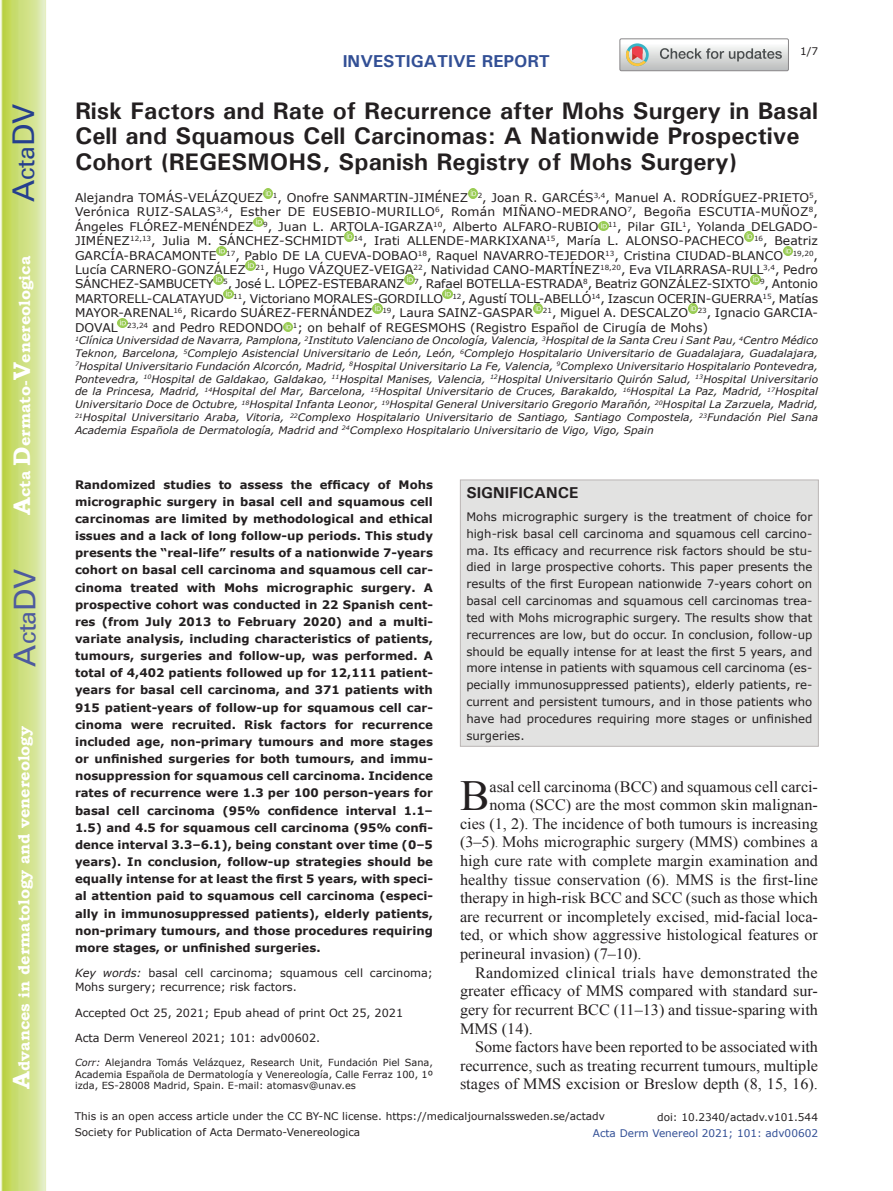
<style>
.page{position:relative;width:893px;height:1191px;background:#fff}
.page>*{position:absolute;margin:0;border:0;box-sizing:border-box;transform-origin:0 0}
.t1{font:42.9px "Times New Roman";color:#231f20}
.t2{font:30px "Univers";color:#4d5a9e}
.t3{font:30px "Univers";color:#253f8e}
.t4{font:700 24px/25.5px "Univers";color:#231f20}
.t5{font:700 17.25px "Univers";color:#324f95}
.t6{font:15.75px "Times New Roman";color:#231f20}
.t7{font:700 15.75px "Bookman Old Style";color:#fff}
.t8{font:700 15.75px "Univers";color:#231f20}
.t9{font:12px/14.4px "Verdana";color:#231f20;text-align:justify}
.t10{font:700 11.7px/17.1px "Verdana";color:#231f20;text-align:justify}
.t11{font:11.7px/16.8px "Verdana";color:#231f20;text-align:justify}
.t12{font:11.25px/13.5px "Verdana";color:#231f20}
.t13{font:10.5px "Verdana";color:#231f20}
.t14{font:10.5px "Verdana";color:#324f95}
.t15{font:italic 10.35px/12.8px "Verdana";color:#231f20;text-align:justify}
.t16{font:9.75px/11.7px "Verdana";color:#231f20;text-align:justify}
.s1{font-size:24px}
.s2{font-style:italic}
.s3{font-size:12px}
</style>
<div class="page">
<svg style="left:1px;top:0;width:45px;height:1191px;background:#cfe084"></svg>
<svg style="left:620px;top:39px;width:168px;height:32px"></svg>
<div style="left:460px;top:479px;width:359px;height:267px;background:#e2e2e1;border:1px solid #bab5b4"></div>
<svg style="left:263px;top:188px;width:10px;height:10px"></svg>
<svg style="left:468px;top:188px;width:10px;height:10px"></svg>
<svg style="left:254px;top:217px;width:9px;height:10px"></svg>
<svg style="left:598px;top:221px;width:10px;height:10px"></svg>
<svg style="left:344px;top:232px;width:10px;height:9px"></svg>
<svg style="left:744px;top:232px;width:10px;height:9px"></svg>
<svg style="left:217px;top:246px;width:9px;height:10px"></svg>
<svg style="left:783px;top:246px;width:10px;height:10px"></svg>
<svg style="left:246px;top:260px;width:9px;height:10px"></svg>
<svg style="left:404px;top:275px;width:10px;height:9px"></svg>
<svg style="left:750px;top:275px;width:10px;height:9px"></svg>
<svg style="left:214px;top:275px;width:19px;height:24px"></svg>
<svg style="left:443px;top:289px;width:9px;height:10px"></svg>
<svg style="left:373px;top:304px;width:9px;height:9px"></svg>
<svg style="left:533px;top:304px;width:10px;height:9px"></svg>
<svg style="left:688px;top:304px;width:10px;height:9px"></svg>
<svg style="left:118px;top:318px;width:9px;height:10px"></svg>
<svg style="left:283px;top:322px;width:10px;height:10px"></svg>
<h2 class="t3" style="left:6px;top:202px;width:100px;rotate:-90deg">A<span class="s1">cta</span>DV</h2>
<h3 class="t7" style="left:15px;top:515px;width:260px;rotate:-90deg"><span class="s1">A</span>cta <span class="s1">D</span>ermato-<span class="s1">V</span>enereologica</h3>
<h2 class="t2" style="left:7px;top:666px;width:100px;rotate:-90deg">A<span class="s1">cta</span>DV</h2>
<h3 class="t7" style="left:15px;top:1088px;width:364px;rotate:-90deg"><span class="s1">A</span>dvances in dermatology and venereology</h3>
<h3 class="t5" style="left:343px;top:50px;width:209px">INVESTIGATIVE REPORT</h3>
<p class="t13" style="left:800px;top:44px;width:20px">1/7</p>
<h3 class="t4" style="left:75px;top:97px;width:744px">Risk Factors and Rate of Recurrence after Mohs Surgery in Basal<br>Cell and Squamous Cell Carcinomas: A Nationwide Prospective<br>Cohort (REGESMOHS, Spanish Registry of Mohs Surgery)</h3>
<p class="t9" style="left:75px;top:191px;width:745px">Alejandra TOMÁS-VELÁZQUEZ <sup>1</sup>, Onofre SANMARTIN-JIMÉNEZ <sup>2</sup>, Joan R. GARCÉS<sup>3,4</sup>, Manuel A. RODRÍGUEZ-PRIETO<sup>5</sup>, Verónica RUIZ-SALAS<sup>3,4</sup>, Esther DE EUSEBIO-MURILLO<sup>6</sup>, Román MIÑANO-MEDRANO<sup>7</sup>, Begoña ESCUTIA-MUÑOZ<sup>8</sup>, Ángeles FLÓREZ-MENÉNDEZ <sup>9</sup>, Juan L. ARTOLA-IGARZA<sup>10</sup>, Alberto ALFARO-RUBIO <sup>11</sup>, Pilar GIL<sup>1</sup>, Yolanda DELGADO-JIMÉNEZ<sup>12,13</sup>, Julia M. SÁNCHEZ-SCHMIDT <sup>14</sup>, Irati ALLENDE-MARKIXANA<sup>15</sup>, María L. ALONSO-PACHECO <sup>16</sup>, Beatriz GARCÍA-BRACAMONTE <sup>17</sup>, Pablo DE LA CUEVA-DOBAO<sup>18</sup>, Raquel NAVARRO-TEJEDOR<sup>13</sup>, Cristina CIUDAD-BLANCO <sup>19,20</sup>, Lucía CARNERO-GONZÁLEZ <sup>21</sup>, Hugo VÁZQUEZ-VEIGA<sup>22</sup>, Natividad CANO-MARTÍNEZ<sup>18,20</sup>, Eva VILARRASA-RULL<sup>3,4</sup>, Pedro SÁNCHEZ-SAMBUCETY <sup>5</sup>, José L. LÓPEZ-ESTEBARANZ <sup>7</sup>, Rafael BOTELLA-ESTRADA<sup>8</sup>, Beatriz GONZÁLEZ-SIXTO <sup>9</sup>, Antonio MARTORELL-CALATAYUD <sup>11</sup>, Victoriano MORALES-GORDILLO <sup>12</sup>, Agustí TOLL-ABELLÓ<sup>14</sup>, Izascun OCERIN-GUERRA<sup>15</sup>, Matías MAYOR-ARENAL<sup>16</sup>, Ricardo SUÁREZ-FERNÁNDEZ <sup>19</sup>, Laura SAINZ-GASPAR <sup>21</sup>, Miguel A. DESCALZO <sup>23</sup>, Ignacio GARCIA-DOVAL <sup>23,24</sup> and Pedro REDONDO <sup>1</sup>; on behalf of REGESMOHS (Registro Español de Cirugía de Mohs)</p>
<p class="t15" style="left:75px;top:334px;width:745px"><sup>1</sup>Clínica Universidad de Navarra, Pamplona, <sup>2</sup>Instituto Valenciano de Oncología, Valencia, <sup>3</sup>Hospital de la Santa Creu i Sant Pau, <sup>4</sup>Centro Médico Teknon, Barcelona, <sup>5</sup>Complejo Asistencial Universitario de León, León, <sup>6</sup>Complejo Hospitalario Universitario de Guadalajara, Guadalajara, <sup>7</sup>Hospital Universitario Fundación Alcorcón, Madrid, <sup>8</sup>Hospital Universitario La Fe, Valencia, <sup>9</sup>Complexo Universitario Hospitalario Pontevedra, Pontevedra, <sup>10</sup>Hospital de Galdakao, Galdakao, <sup>11</sup>Hospital Manises, Valencia, <sup>12</sup>Hospital Universitario Quirón Salud, <sup>13</sup>Hospital Universitario de la Princesa, Madrid, <sup>14</sup>Hospital del Mar, Barcelona, <sup>15</sup>Hospital Universitario de Cruces, Barakaldo, <sup>16</sup>Hospital La Paz, Madrid, <sup>17</sup>Hospital Universitario Doce de Octubre, <sup>18</sup>Hospital Infanta Leonor, <sup>19</sup>Hospital General Universitario Gregorio Marañón, <sup>20</sup>Hospital La Zarzuela, Madrid, <sup>21</sup>Hospital Universitario Araba, Vitoria, <sup>22</sup>Complexo Hospitalario Universitario de Santiago, Santiago Compostela, <sup>23</sup>Fundación Piel Sana Academia Española de Dermatología, Madrid and <sup>24</sup>Complexo Hospitalario Universitario de Vigo, Vigo, Spain</p>
<p class="t10" style="left:75px;top:476px;width:359px">Randomized studies to assess the efficacy of Mohs micrographic surgery in basal cell and squamous cell carcinomas are limited by methodological and ethical issues and a lack of long follow-up periods. This study presents the “real-life” results of a nationwide 7-years cohort on basal cell carcinoma and squamous cell car&shy;cinoma treated with Mohs micrographic surgery. A prospective cohort was conducted in 22 Spanish cent&shy;res (from July 2013 to February 2020) and a multi&shy;variate analysis, including characteristics of patients, tumours, surgeries and follow-up, was performed. A total of 4,402 patients followed up for 12,111 patient&shy;years for basal cell carcinoma, and 371 patients with 915 patient-years of follow-up for squamous cell car&shy;cinoma were recruited. Risk factors for recurrence included age, non-primary tumours and more stages or unfinished surgeries for both tumours, and immu&shy;nosuppression for squamous cell carcinoma. Incidence rates of recurrence were 1.3 per 100 person-years for basal cell carcinoma (95% confidence interval 1.1– 1.5) and 4.5 for squamous cell carcinoma (95% confi&shy;dence interval 3.3–6.1), being constant over time (0–5 years). In conclusion, follow-up strategies should be equally intense for at least the first 5 years, with speci&shy;al attention paid to squamous cell carcinoma (especi&shy;ally in immunosuppressed patients), elderly patients, non-primary tumours, and those procedures requiring more stages, or unfinished surgeries.</p>
<p class="t12" style="left:75px;top:966px;width:359px"><span class="s2">Key words:</span> basal cell carcinoma; squamous cell carcinoma;<br>Mohs surgery; recurrence; risk factors.</p>
<p class="t12" style="left:75px;top:1006px;width:330px">Accepted Oct 25, 2021; Epub ahead of print Oct 25, 2021</p>
<p class="t12" style="left:75px;top:1031px;width:247px">Acta Derm Venereol 2021; 101: adv00602.</p>
<p class="t16" style="left:75px;top:1056px;width:359px"><span class="s2">Corr:</span> Alejandra Tomás Velázquez, Research Unit, Fundación Piel Sana, Academia Española de Dermatología y Venereología, Calle Ferraz 100, 1º izda, ES-28008 Madrid, Spain. E-mail: atomasv@unav.es</p>
<h3 class="t8" style="left:466px;top:483px;width:114px">SIGNIFICANCE</h3>
<p class="t11" style="left:466px;top:508px;width:348px">Mohs micrographic surgery is the treatment of choice for high-risk basal cell carcinoma and squamous cell carcino&shy;ma. Its efficacy and recurrence risk factors should be stu&shy;died in large prospective cohorts. This paper presents the results of the first European nationwide 7-years cohort on basal cell carcinomas and squamous cell carcinomas trea&shy;ted with Mohs micrographic surgery. The results show that recurrences are low, but do occur. In conclusion, follow-up should be equally intense for at least the first 5 years, and more intense in patients with squamous cell carcinoma (es&shy;pecially immunosuppressed patients), elderly patients, re&shy;current and persistent tumours, and in those patients who have had procedures requiring more stages or unfinished surgeries.</p>
<h1 class="t1" style="left:460px;top:767px;width:31px">B</h1>
<h3 class="t6" style="left:489px;top:776px;width:330px">asal cell carcinoma (BCC) and squamous cell carci-</h3>
<h3 class="t6" style="left:489px;top:794px;width:330px">noma (SCC) are the most common skin malignan-</h3>
<h3 class="t6" style="left:460px;top:813px;width:360px">cies (1, 2). The incidence of both tumours is increasing</h3>
<h3 class="t6" style="left:460px;top:831px;width:359px">(3–5)<span class="s3">.</span> Mohs micrographic surgery (MMS) combines a</h3>
<h3 class="t6" style="left:460px;top:850px;width:359px">high cure rate with complete margin examination and</h3>
<h3 class="t6" style="left:460px;top:868px;width:360px">healthy tissue conservation (6). MMS is the first-line</h3>
<h3 class="t6" style="left:460px;top:887px;width:359px">therapy in high-risk BCC and SCC (such as those which</h3>
<h3 class="t6" style="left:460px;top:906px;width:359px">are recurrent or incompletely excised, mid-facial loca-</h3>
<h3 class="t6" style="left:460px;top:924px;width:360px">ted, or which show aggressive histological features or</h3>
<h3 class="t6" style="left:460px;top:943px;width:183px">perineural invasion) (7–10).</h3>
<h3 class="t6" style="left:475px;top:961px;width:344px">Randomized clinical trials have demonstrated the</h3>
<h3 class="t6" style="left:460px;top:980px;width:359px">greater efficacy of MMS compared with standard sur-</h3>
<h3 class="t6" style="left:460px;top:999px;width:360px">gery for recurrent BCC (11–13) and tissue-sparing with</h3>
<h3 class="t6" style="left:460px;top:1017px;width:75px">MMS (14).</h3>
<h3 class="t6" style="left:475px;top:1036px;width:345px">Some factors have been reported to be associated with</h3>
<h3 class="t6" style="left:460px;top:1055px;width:360px">recurrence, such as treating recurrent tumours, multiple</h3>
<h3 class="t6" style="left:460px;top:1073px;width:359px">stages of MMS excision or Breslow depth (8, 15, 16).</h3>
<p class="t13" style="left:75px;top:1109px;width:532px">This is an open access article under the CC BY-NC license. https://medicaljournalssweden.se/actadv</p>
<p class="t13" style="left:657px;top:1110px;width:162px">doi: 10.2340/actadv.v101.544</p>
<p class="t13" style="left:75px;top:1126px;width:287px">Society for Publication of Acta Dermato-Venereologica</p>
<p class="t14" style="left:593px;top:1126px;width:227px">Acta Derm Venereol 2021; 101: adv00602</p>
</div>
